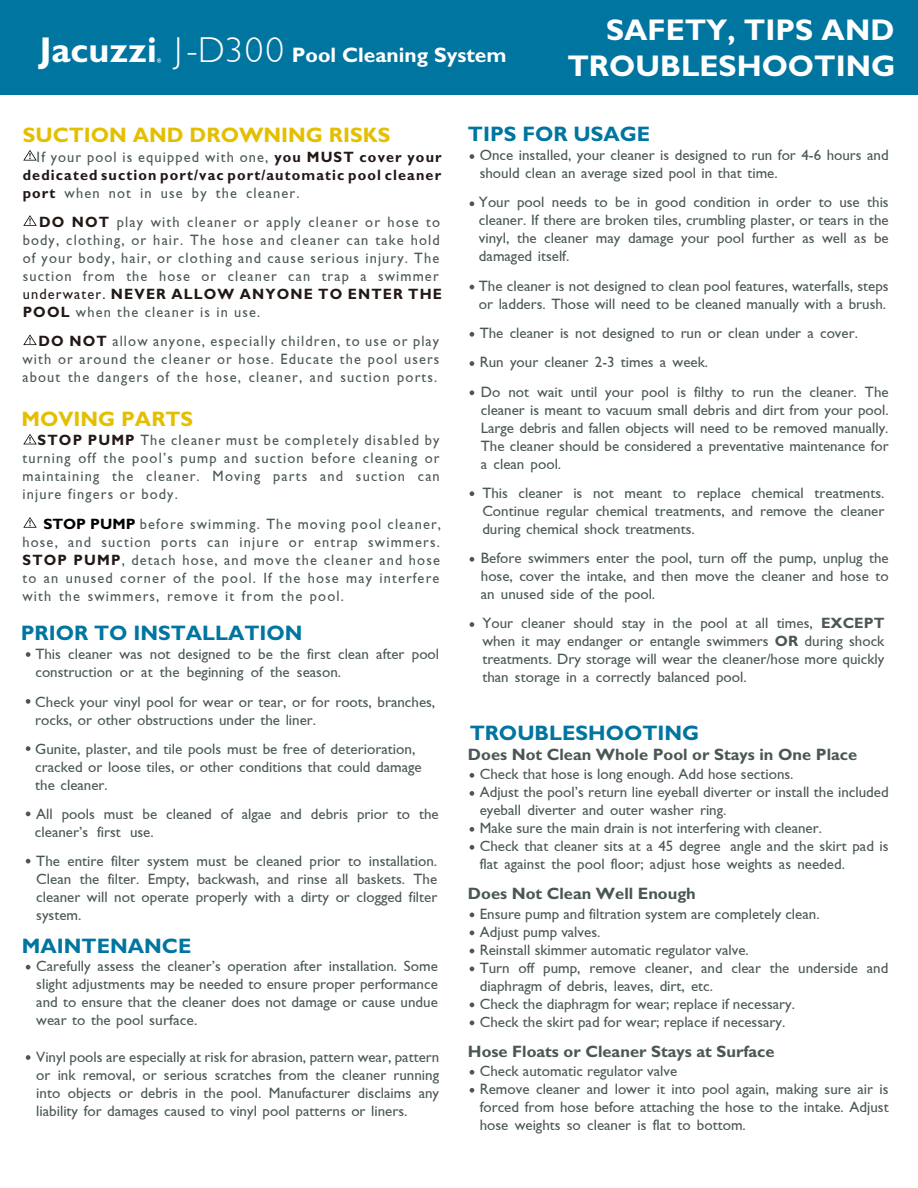
<style>
.page{position:relative;width:918px;height:1188px;background:#fff}
.page>*{position:absolute;margin:0;border:0;box-sizing:border-box;transform-origin:0 0}
.t1{font:700 30px/36px "Gill Sans";color:#fff;text-align:right}
.t2{font:700 21px "Gill Sans";color:#0075a0}
.t3{font:700 21px "Gill Sans";color:#e4bf00}
.t4{font:700 21px "Gill Sans";color:#fff}
.t5{font:700 16.5px "Gill Sans";color:#4b5757}
.t6{font:15px/18px "Gill Sans";color:#4b5757}
.t7{font:15px/18px "Gill Sans";color:#4b5757;text-align:justify;scale:.96 1}
.t8{font:15px/18px "Gill Sans";letter-spacing:.08em;color:#4b5757;scale:.96 1}
.t9{font:700 15px/18px "Gill Sans";letter-spacing:.08em;color:#221815;text-align:justify;scale:.96 1}
.s1{font-size:36px}
.s2{font-weight:300;font-size:36px}
.s3{font-weight:400;color:#4b5757}
.s4{font-weight:700;color:#221815}
.s5{color:#221815}
.s6{font-weight:700;color:#040000}
.s7{font-weight:700}
</style>
<div class="page">
<div style="left:0;top:0;width:918px;height:94px;background:#0075a0"></div>
<svg style="left:23px;top:150px;width:14px;height:11px"></svg>
<svg style="left:23px;top:215px;width:14px;height:11px"></svg>
<svg style="left:23px;top:334px;width:14px;height:11px"></svg>
<svg style="left:23px;top:434px;width:14px;height:10px"></svg>
<svg style="left:23px;top:517px;width:14px;height:11px"></svg>
<svg style="left:26px;top:652px;width:5px;height:5px"></svg>
<svg style="left:26px;top:699px;width:5px;height:5px"></svg>
<svg style="left:26px;top:746px;width:5px;height:5px"></svg>
<svg style="left:26px;top:812px;width:5px;height:4px"></svg>
<svg style="left:26px;top:859px;width:5px;height:5px"></svg>
<svg style="left:26px;top:965px;width:5px;height:5px"></svg>
<svg style="left:26px;top:1055px;width:5px;height:5px"></svg>
<svg style="left:470px;top:154px;width:4px;height:5px"></svg>
<svg style="left:470px;top:201px;width:4px;height:5px"></svg>
<svg style="left:470px;top:285px;width:4px;height:4px"></svg>
<svg style="left:470px;top:332px;width:4px;height:5px"></svg>
<svg style="left:470px;top:361px;width:4px;height:5px"></svg>
<svg style="left:470px;top:390px;width:4px;height:5px"></svg>
<svg style="left:470px;top:491px;width:4px;height:5px"></svg>
<svg style="left:470px;top:557px;width:4px;height:5px"></svg>
<svg style="left:470px;top:622px;width:4px;height:5px"></svg>
<svg style="left:470px;top:845px;width:4px;height:5px"></svg>
<svg style="left:470px;top:913px;width:4px;height:4px"></svg>
<svg style="left:470px;top:931px;width:4px;height:4px"></svg>
<svg style="left:470px;top:949px;width:4px;height:4px"></svg>
<svg style="left:470px;top:967px;width:4px;height:4px"></svg>
<svg style="left:470px;top:1003px;width:4px;height:4px"></svg>
<svg style="left:470px;top:1021px;width:4px;height:4px"></svg>
<svg style="left:470px;top:1070px;width:4px;height:5px"></svg>
<svg style="left:470px;top:1088px;width:4px;height:5px"></svg>
<svg style="left:470px;top:827px;width:4px;height:5px"></svg>
<svg style="left:470px;top:791px;width:4px;height:5px"></svg>
<svg style="left:470px;top:773px;width:4px;height:5px"></svg>
<svg style="left:157px;top:58px;width:4px;height:5px"></svg>
<h2 class="t4" style="left:39px;top:42px;width:469px"><span class="s1">Jacuzzi</span> <span class="s2">J-D300</span> Pool Cleaning System</h2>
<h1 class="t1" style="left:567px;top:12px;width:330px">SAFETY, TIPS AND<br>TROUBLESHOOTING</h1>
<h2 class="t3" style="left:23px;top:123px;width:369px">SUCTION AND DROWNING RISKS</h2>
<p class="t9" style="left:23px;top:147px;width:438px;text-indent:14px"><span class="s3">If your pool is equipped with one,</span> you MUST cover your dedicated suction port/vac port/automatic pool cleaner port <span class="s3">when not in use by the cleaner.</span></p>
<p class="t8" style="left:23px;top:213px;width:438px;text-indent:16px"><span class="s4">DO NOT</span> play with cleaner or apply cleaner or hose to body, clothing, or hair. The hose and cleaner can take hold of your body, hair, or clothing and cause serious injury. The suction from the hose or cleaner can trap a swimmer <span class="s5">underwater.</span> <span class="s4">NEVER ALLOW ANYONE TO ENTER THE POOL</span> when the cleaner is in use.</p>
<p class="t7" style="left:22px;top:332px;width:436px;text-indent:16px"><span class="s4">DO NOT</span> allow anyone, especially children, to use or play with or around the cleaner or hose. Educate the pool users about the dangers of the hose, cleaner, and suction ports.</p>
<h2 class="t3" style="left:22px;top:407px;width:173px">MOVING PARTS</h2>
<p class="t7" style="left:22px;top:430px;width:436px;text-indent:15px"><span class="s4">STOP PUMP</span> The cleaner must be completely disabled by turning off the pool’s pump and suction before cleaning or maintaining the cleaner. Moving parts and suction can injure fingers or body.</p>
<p class="t7" style="left:22px;top:514px;width:438px;text-indent:21px"><span class="s6">STOP PUMP</span> before swimming. The moving pool cleaner, hose, and suction ports can injure or entrap swimmers.<br><span class="s4">STOP PUMP</span>, detach hose, and move the cleaner and hose to an unused corner of the pool. If the hose may interfere with the swimmers, remove it from the pool.</p>
<h2 class="t2" style="left:21px;top:621px;width:283px">PRIOR TO INSTALLATION</h2>
<p class="t6" style="left:35px;top:645px;width:405px">This cleaner was not designed to be the first clean after pool construction or at the beginning of the season.</p>
<p class="t6" style="left:35px;top:693px;width:401px">Check your vinyl pool for wear or tear, or for roots, branches, rocks, or other obstructions under the liner.</p>
<p class="t6" style="left:35px;top:740px;width:388px">Gunite, plaster, and tile pools must be free of deterioration, cracked or loose tiles, or other conditions that could damage the cleaner.</p>
<p class="t6" style="left:35px;top:805px;width:405px">All pools must be cleaned of algae and debris prior to the cleaner’s first use.</p>
<p class="t6" style="left:36px;top:852px;width:403px;text-align:justify">The entire filter system must be cleaned prior to installation.<br>Clean the filter. Empty, backwash, and rinse all baskets. The cleaner will not operate properly with a dirty or clogged filter system.</p>
<p class="t6" style="left:36px;top:957px;width:403px;text-align:justify">Carefully assess the cleaner’s operation after installation. Some slight adjustments may be needed to ensure proper performance and to ensure that the cleaner does not damage or cause undue wear to the pool surface.</p>
<h2 class="t2" style="left:22px;top:934px;width:171px">MAINTENANCE</h2>
<p class="t6" style="left:36px;top:1048px;width:405px;text-align:justify">Vinyl pools are especially at risk for abrasion, pattern wear, pattern or ink removal, or serious scratches from the cleaner running into objects or debris in the pool. Manufacturer disclaims any liability for damages caused to vinyl pool patterns or liners.</p>
<h2 class="t2" style="left:468px;top:122px;width:184px">TIPS FOR USAGE</h2>
<p class="t6" style="left:480px;top:146px;width:411px">Once installed, your cleaner is designed to run for 4-6 hours and should clean an average sized pool in that time.</p>
<p class="t6" style="left:479px;top:193px;width:411px;text-align:justify">Your pool needs to be in good condition in order to use this cleaner. If there are broken tiles, crumbling plaster, or tears in the vinyl, the cleaner may damage your pool further as well as be damaged itself.</p>
<p class="t6" style="left:479px;top:277px;width:411px">The cleaner is not designed to clean pool features, waterfalls, steps or ladders. Those will need to be cleaned manually with a brush.</p>
<p class="t6" style="left:480px;top:318px;width:380px;line-height:29.2px">The cleaner is not designed to run or clean under a cover.<br>Run your cleaner 2-3 times a week.</p>
<p class="t6" style="left:481px;top:383px;width:409px;text-align:justify">Do not wait until your pool is filthy to run the cleaner. The cleaner is meant to vacuum small debris and dirt from your pool.<br>Large debris and fallen objects will need to be removed manually.<br>The cleaner should be considered a preventative maintenance for a clean pool.</p>
<p class="t6" style="left:482px;top:484px;width:404px;text-align:justify">This cleaner is not meant to replace chemical treatments.<br>Continue regular chemical treatments, and remove the cleaner during chemical shock treatments.</p>
<p class="t6" style="left:481px;top:549px;width:409px;text-align:justify">Before swimmers enter the pool, turn off the pump, unplug the hose, cover the intake, and then move the cleaner and hose to an unused side of the pool.</p>
<p class="t6" style="left:482px;top:614px;width:404px;text-align:justify">Your cleaner should stay in the pool at all times, <span class="s7">EXCEPT </span>when it may endanger or entangle swimmers <span class="s7">OR</span> during shock treatments. Dry storage will wear the cleaner/hose more quickly than storage in a correctly balanced pool.</p>
<h2 class="t2" style="left:470px;top:720px;width:231px">TROUBLESHOOTING</h2>
<p class="t5" style="left:468px;top:745px;width:391px">Does Not Clean Whole Pool or Stays in One Place</p>
<p class="t6" style="left:480px;top:765px;width:315px">Check that hose is long enough. Add hose sections.</p>
<p class="t6" style="left:480px;top:783px;width:410px">Adjust the pool’s return line eyeball diverter or install the included eyeball diverter and outer washer ring.</p>
<p class="t6" style="left:480px;top:837px;width:410px">Check that cleaner sits at a 45 degree° angle and the skirt pad is flat against the pool floor; adjust hose weights as needed.</p>
<p class="t6" style="left:480px;top:819px;width:344px">Make sure the main drain is not interfering with cleaner.</p>
<p class="t5" style="left:468px;top:884px;width:229px">Does Not Clean Well Enough</p>
<p class="t6" style="left:480px;top:904px;width:341px">Ensure pump and filtration system are completely clean.<br>Adjust pump valves.<br>Reinstall skimmer automatic regulator valve.</p>
<p class="t6" style="left:480px;top:959px;width:410px">Turn off pump, remove cleaner, and clear the underside and diaphragm of debris, leaves, dirt, etc.</p>
<p class="t6" style="left:480px;top:994px;width:317px">Check the diaphragm for wear; replace if necessary.<br>Check the skirt pad for wear; replace if necessary.</p>
<p class="t5" style="left:468px;top:1042px;width:308px">Hose Floats or Cleaner Stays at Surface</p>
<p class="t6" style="left:480px;top:1062px;width:199px">Check automatic regulator valve</p>
<p class="t6" style="left:480px;top:1080px;width:410px;text-align:justify">Remove cleaner and lower it into pool again, making sure air is forced from hose before attaching the hose to the intake. Adjust hose weights so cleaner is flat to bottom.</p>
</div>
